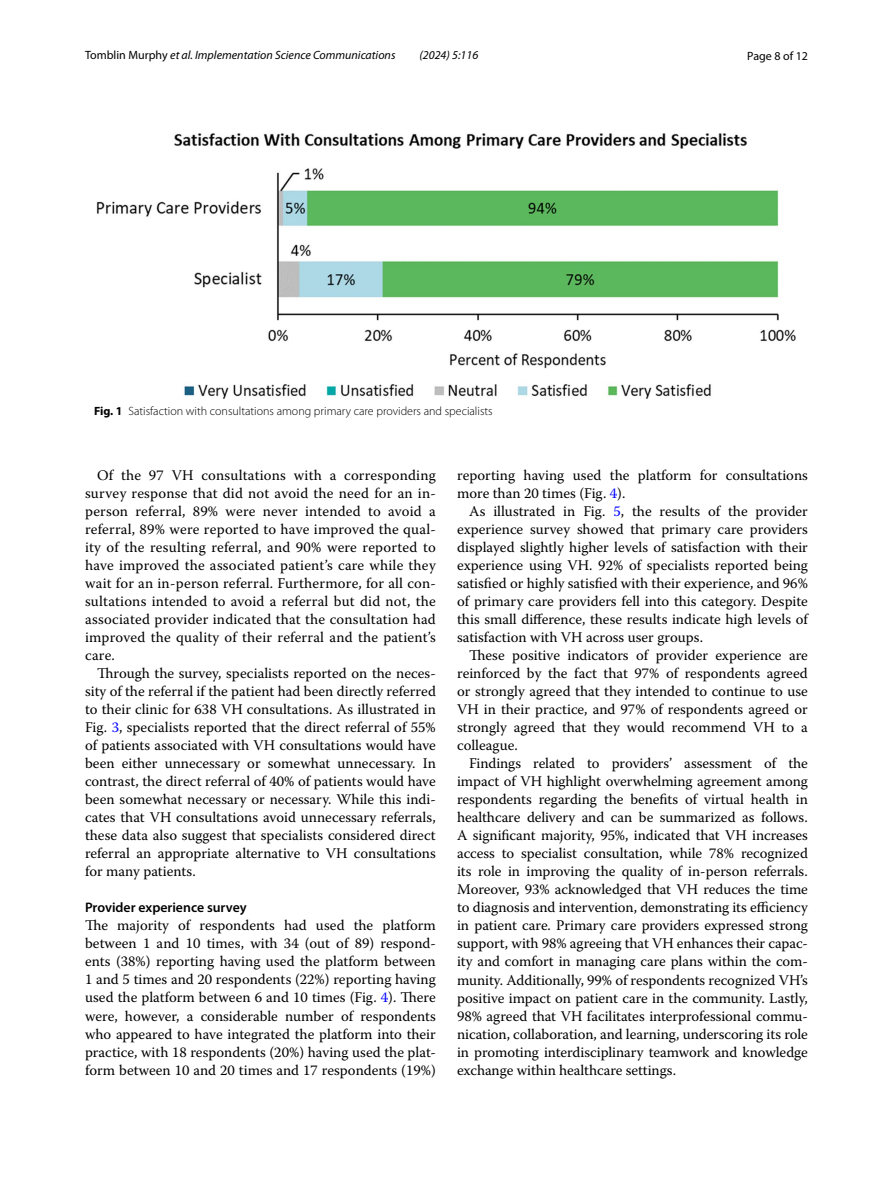
<style>
.page{position:relative;width:893px;height:1187px;background:#fff}
.page>*{position:absolute;margin:0;border:0;box-sizing:border-box;transform-origin:0 0}
.t1{font:14.7px/18px "Warnock Pro";color:#000;text-align:justify}
.t2{font:600 13.8px "Myriad Pro";color:#000}
.t3{font:300 12px "Myriad Pro";color:#000}
.t4{font:italic 12px "Myriad Pro";color:#000}
.t5{font:12px "Myriad Pro";color:#000}
.s1{font-style:normal}
.s2{font-weight:700}
.s3{color:#00f}
</style>
<div class="page">
<img style="left:96px;top:133px;width:700px;height:266px">
<p class="t4" style="left:85px;top:48px;width:312px"><span class="s1">Tomblin Murphy</span> et al. Implementation Science Communications</p>
<p class="t4" style="left:419px;top:48px;width:60px">(2024) 5:116</p>
<p class="t5" style="left:747px;top:48px;width:62px">Page 8 of 12</p>
<p class="t3" style="left:94px;top:404px;width:400px"><span class="s2">Fig. 1</span> Satisfaction with consultations among primary care providers and specialists</p>
<p class="t1" style="left:85px;top:466px;width:352px;text-indent:12px">Of the 97 VH consultations with a corresponding survey response that did not avoid the need for an in&shy;person referral, 89% were never intended to avoid a referral, 89% were reported to have improved the qual&shy;ity of the resulting referral, and 90% were reported to have improved the associated patient’s care while they wait for an in-person referral. Furthermore, for all con&shy;sultations intended to avoid a referral but did not, the associated provider indicated that the consultation had improved the quality of their referral and the patient’s care.</p>
<p class="t1" style="left:85px;top:664px;width:352px;text-indent:12px">Through the survey, specialists reported on the neces&shy;sity of the referral if the patient had been directly referred to their clinic for 638 VH consultations. As illustrated in Fig. <span class="s3">3</span>, specialists reported that the direct referral of 55% of patients associated with VH consultations would have been either unnecessary or somewhat unnecessary. In contrast, the direct referral of 40% of patients would have been somewhat necessary or necessary. While this indi&shy;cates that VH consultations avoid unnecessary referrals, these data also suggest that specialists considered direct referral an appropriate alternative to VH consultations for many patients.</p>
<p class="t2" style="left:85px;top:899px;width:163px">Provider experience survey</p>
<p class="t1" style="left:85px;top:916px;width:352px">The majority of respondents had used the platform between 1 and 10 times, with 34 (out of 89) respond&shy;ents (38%) reporting having used the platform between 1 and 5 times and 20 respondents (22%) reporting having used the platform between 6 and 10 times (Fig. <span class="s3">4</span>). There were, however, a considerable number of respondents who appeared to have integrated the platform into their practice, with 18 respondents (20%) having used the plat&shy;form between 10 and 20 times and 17 respondents (19%)</p>
<p class="t1" style="left:457px;top:466px;width:352px">reporting having used the platform for consultations more than 20 times (Fig. <span class="s3">4</span>).</p>
<p class="t1" style="left:457px;top:502px;width:352px;text-indent:12px">As illustrated in Fig. <span class="s3">5</span>, the results of the provider experience survey showed that primary care providers displayed slightly higher levels of satisfaction with their experience using VH. 92% of specialists reported being satisfied or highly satisfied with their experience, and 96% of primary care providers fell into this category. Despite this small difference, these results indicate high levels of satisfaction with VH across user groups.</p>
<p class="t1" style="left:457px;top:646px;width:352px;text-indent:12px">These positive indicators of provider experience are reinforced by the fact that 97% of respondents agreed or strongly agreed that they intended to continue to use VH in their practice, and 97% of respondents agreed or strongly agreed that they would recommend VH to a colleague.</p>
<p class="t1" style="left:457px;top:754px;width:352px;text-indent:12px">Findings related to providers’ assessment of the impact of VH highlight overwhelming agreement among respondents regarding the benefits of virtual health in healthcare delivery and can be summarized as follows.<br>A significant majority, 95%, indicated that VH increases access to specialist consultation, while 78% recognized its role in improving the quality of in-person referrals.<br>Moreover, 93% acknowledged that VH reduces the time to diagnosis and intervention, demonstrating its efficiency in patient care. Primary care providers expressed strong support, with 98% agreeing that VH enhances their capac&shy;ity and comfort in managing care plans within the com&shy;munity. Additionally, 99% of respondents recognized VH’s positive impact on patient care in the community. Lastly, 98% agreed that VH facilitates interprofessional commu&shy;nication, collaboration, and learning, underscoring its role in promoting interdisciplinary teamwork and knowledge exchange within healthcare settings.</p>
</div>
